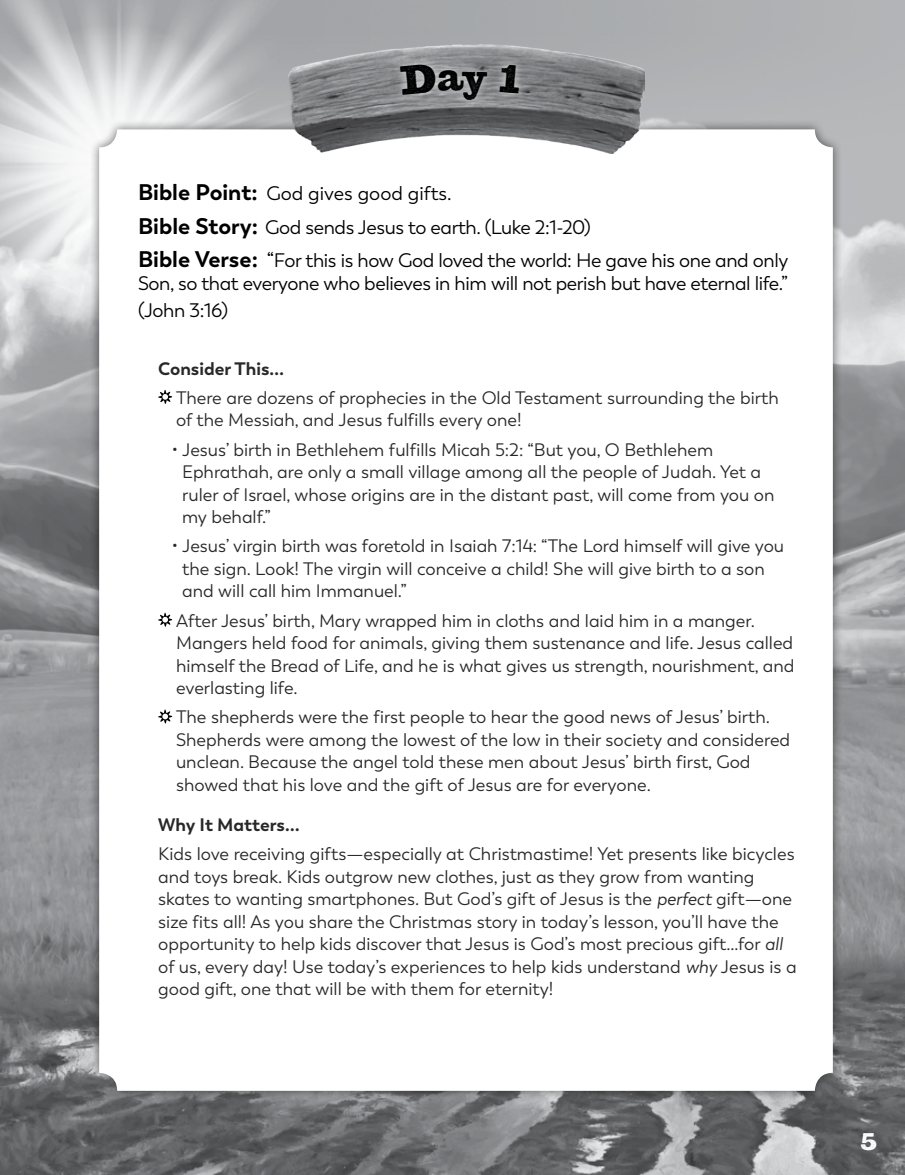
<style>
.page{position:relative;width:905px;height:1175px;background:#fff}
.page>*{position:absolute;margin:0;border:0;box-sizing:border-box;transform-origin:0 0}
.t1{font:27px "Bootstrap";color:#fff}
.t2{font:19.5px/33.8px "Trenda";letter-spacing:-.02em;color:#000}
.t3{font:18px/22.5px "Trenda";color:#292829}
.t4{font:700 18px "Trenda";color:#292829}
.s1{font-weight:700;font-size:22.5px}
.s2{font-size:21px}
.s3{font-style:italic}
</style>
<div class="page">
<img style="left:0;top:52px;width:904px;height:1122px">
<div style="left:89px;top:120px;width:753px;height:980px;background:#000;opacity:.5"></div>
<div style="left:99px;top:129px;width:733px;height:961px;background:#fff;border-radius:18px"></div>
<svg style="left:158px;top:390px;width:14px;height:14px"></svg>
<svg style="left:158px;top:613px;width:14px;height:13px"></svg>
<svg style="left:158px;top:709px;width:14px;height:14px"></svg>
<img style="left:288px;top:45px;width:356px;height:109px">
<div style="left:391px;top:55px;width:137px;height:54px;background:#fff;opacity:.75"></div>
<svg style="left:400px;top:63px;width:87px;height:37px;background:#a9aaac"></svg>
<svg style="left:499px;top:64px;width:22px;height:29px"></svg>
<p class="t2" style="left:138px;top:176px;width:651px"><span class="s1">Bible Point:</span> God gives good gifts.<br><span class="s1">Bible Story:</span> God sends Jesus to earth. (Luke 2:1-20)<br><span class="s1">Bible Verse:</span> <span class="s2">“</span>For this is how God loved the world: He gave his one and only</p>
<p class="t2" style="left:138px;top:270px;width:651px;line-height:27px">Son, so that everyone who believes in him will not perish but have eternal life.” (John 3:16)</p>
<p class="t4" style="left:158px;top:357px;width:127px">Consider This…</p>
<p class="t3" style="left:176px;top:386px;width:604px">There are dozens of prophecies in the Old Testament surrounding the birth of the Messiah, and Jesus fulfills every one!</p>
<p class="t3" style="left:182px;top:438px;width:594px;text-indent:-10px">• Jesus’ birth in Bethlehem fulfills Micah 5:2: “But you, O Bethlehem Ephrathah, are only a small village among all the people of Judah. Yet a ruler of Israel, whose origins are in the distant past, will come from you on my behalf.”</p>
<p class="t3" style="left:182px;top:535px;width:603px;text-indent:-10px">• Jesus’ virgin birth was foretold in Isaiah 7:14: “The Lord himself will give you the sign. Look! The virgin will conceive a child! She will give birth to a son and will call him Immanuel.”</p>
<p class="t3" style="left:176px;top:609px;width:620px">After Jesus’ birth, Mary wrapped him in cloths and laid him in a manger.<br>Mangers held food for animals, giving them sustenance and life. Jesus called himself the Bread of Life, and he is what gives us strength, nourishment, and everlasting life.</p>
<p class="t3" style="left:176px;top:706px;width:615px">The shepherds were the first people to hear the good news of Jesus’ birth.<br>Shepherds were among the lowest of the low in their society and considered unclean. Because the angel told these men about Jesus’ birth first, God showed that his love and the gift of Jesus are for everyone.</p>
<p class="t4" style="left:158px;top:813px;width:143px">Why It Matters…</p>
<p class="t3" style="left:158px;top:843px;width:640px">Kids love receiving gifts—especially at Christmastime! Yet presents like bicycles and toys break. Kids outgrow new clothes, just as they grow from wanting skates to wanting smartphones. But God’s gift of Jesus is the <span class="s3">perfect</span> gift—one size fits all! As you share the Christmas story in today’s lesson, you’ll have the opportunity to help kids discover that Jesus is God’s most precious gift…for <span class="s3">all </span>of us, every day! Use today’s experiences to help kids understand <span class="s3">why</span> Jesus is a good gift, one that will be with them for eternity!</p>
<h1 class="t1" style="left:860px;top:1127px;width:17px">5</h1>
</div>
